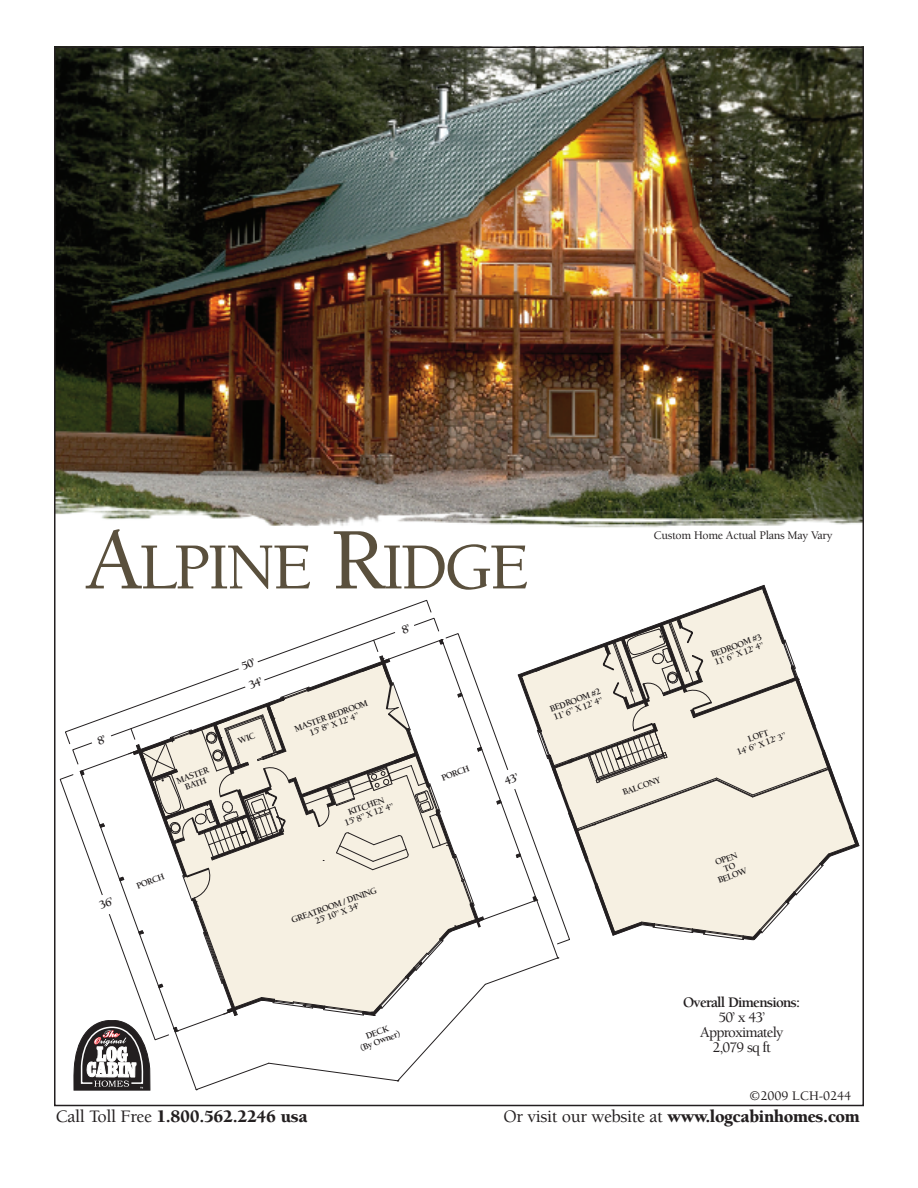
<style>
.page{position:relative;width:918px;height:1188px;background:#fff}
.page>*{position:absolute;margin:0;border:0;box-sizing:border-box;transform-origin:0 0}
.t1{font:500 67.5px "Berkeley";letter-spacing:-.055em;color:#5a503d}
.t2{font:900 18px "Berkeley";letter-spacing:-.02em;color:#231f20}
.t3{font:500 15px/15px "Berkeley";letter-spacing:-.05em;color:#231f20;text-align:center}
.t4{font:700 15px "Berkeley";letter-spacing:-.055em;color:#231f20}
.t5{font:500 13.5px "Berkeley";color:#231f20}
.t6{font:500 12px "Berkeley";letter-spacing:-.025em;color:#231f20}
.t7{font:700 9.3px/8.9px "Berkeley";color:#231f20;text-align:center}
.s1{font-size:90px}
.s2{font-weight:500}
</style>
<div class="page">
<img style="left:57px;top:49px;width:804px;height:479px">
<svg style="left:60px;top:584px;width:800px;height:523px"></svg>
<h1 class="t1" style="left:85px;top:541px;width:446px"><span class="s1">A</span>LPINE <span class="s1">R</span>IDGE</h1>
<p class="t7" style="left:176px;top:778px;width:35px;rotate:-20deg">MASTER<br>BATH</p>
<p class="t7" style="left:135px;top:883px;width:31px;rotate:-20deg">PORCH</p>
<p class="t7" style="left:293px;top:726px;width:79px;rotate:-20deg">MASTER BEDROOM<br>15’ 8” X 12’ 4”</p>
<p class="t7" style="left:341px;top:811px;width:53px;rotate:-20deg">KITCHEN<br>15’ 8” X 12’ 4”</p>
<p class="t7" style="left:290px;top:917px;width:92px;rotate:-20deg">GREATROOM / DINING<br>25’ 10” X 34’</p>
<p class="t7" style="left:441px;top:775px;width:31px;rotate:-20deg">PORCH</p>
<p class="t6" style="left:653px;top:531px;width:180px">Custom Home Actual Plans May Vary</p>
<p class="t7" style="left:549px;top:706px;width:55px;text-align:left;rotate:-20deg">BEDROOM #2<br>11’ 6” X 12’ 4”</p>
<p class="t7" style="left:622px;top:789px;width:41px;rotate:-20deg">BALCONY</p>
<p class="t7" style="left:710px;top:651px;width:55px;text-align:left;rotate:-20deg">BEDROOM #3<br>11’ 6” X 12’ 4”</p>
<p class="t7" style="left:733px;top:741px;width:53px;rotate:-20deg">LOFT<br>14’ 6” X 12’ 3”</p>
<p class="t7" style="left:711px;top:861px;width:32px;rotate:-20deg">OPEN<br>TO<br>BELOW</p>
<p class="t7" style="left:356px;top:1036px;width:44px;rotate:-20deg">DECK<br>(By Owner)</p>
<h3 class="t4" style="left:683px;top:997px;width:118px">Overall Dimensions:</h3>
<h3 class="t3" style="left:700px;top:1012px;width:85px">50’ x 43’<br>Approximately<br>2,079 sq ft</h3>
<h3 class="t5" style="left:750px;top:1090px;width:103px">©2009 LCH-0244</h3>
<h2 class="t2" style="left:56px;top:1109px;width:254px"><span class="s2">Call Toll Free</span> 1.800.562.2246 usa</h2>
<h2 class="t2" style="left:504px;top:1109px;width:358px"><span class="s2">Or visit our website at</span> www.logcabinhomes.com</h2>
</div>
